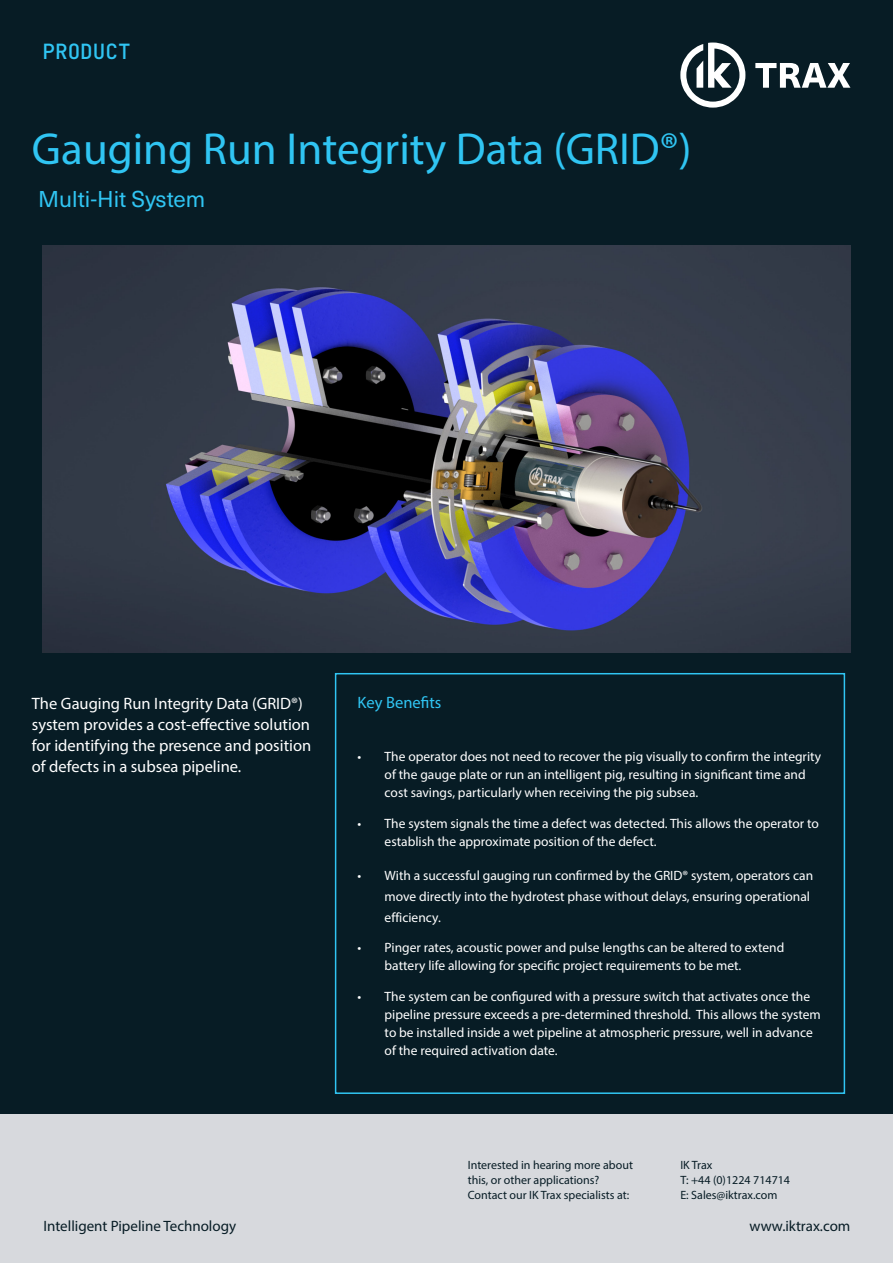
<style>
.page{position:relative;width:893px;height:1263px;background:#071c25}
.page>*{position:absolute;margin:0;border:0;box-sizing:border-box;transform-origin:0 0}
.t1{font:45px "Myriad Pro";color:#30c5f3}
.t2{font:22.5px "Neue Haas Unica W1 G";color:#30c5f3}
.t3{font:21px "Jet Brains Mono";color:#30c5f3}
.t4{font:16.5px/21px "Myriad Pro";color:#fff}
.t5{font:16.5px "Myriad Pro";color:#30c5f3}
.t6{font:15px "Myriad Pro";color:#071c25}
.t7{font:13.5px/18px "Myriad Pro";color:#fff}
.t8{font:12px/15px "Myriad Pro";color:#071c25}
</style>
<div class="page">
<img style="left:43px;top:246px;width:807px;height:407px">
<svg style="left:755px;top:63px;width:95px;height:25px"></svg>
<svg style="left:680px;top:43px;width:65px;height:65px"></svg>
<div style="left:0;top:1114px;width:893px;height:149px;background:#d7d9dd"></div>
<div style="left:335px;top:673px;width:510px;height:421px;border:2px solid #30c5f3"></div>
<p class="t3" style="left:43px;top:37px;width:90px">PRODUCT</p>
<p class="t1" style="left:32px;top:121px;width:661px">Gauging Run Integrity Data (GRID®)</p>
<p class="t2" style="left:38px;top:183px;width:169px">Multi-Hit System</p>
<p class="t4" style="left:32px;top:693px;width:281px">The Gauging Run Integrity Data (GRID®) system provides a cost-effective solution for identifying the presence and position of defects in a subsea pipeline.</p>
<p class="t5" style="left:358px;top:692px;width:85px">Key Benefits</p>
<p class="t7" style="left:385px;top:747px;width:438px;text-indent:-27px">• The operator does not need to recover the pig visually to confirm the integrity of the gauge plate or run an intelligent pig, resulting in significant time and cost savings, particularly when receiving the pig subsea.</p>
<p class="t7" style="left:385px;top:814px;width:436px;text-indent:-27px">• The system signals the time a defect was detected. This allows the operator to establish the approximate position of the defect.</p>
<p class="t7" style="left:385px;top:864px;width:430px;line-height:21px;text-indent:-27px">• With a successful gauging run confirmed by the GRID® system, operators can move directly into the hydrotest phase without delays, ensuring operational efficiency.</p>
<p class="t7" style="left:385px;top:939px;width:401px;text-indent:-27px">• Pinger rates, acoustic power and pulse lengths can be altered to extend battery life allowing for specific project requirements to be met.</p>
<p class="t7" style="left:385px;top:987px;width:438px;text-indent:-27px">• The system can be configured with a pressure switch that activates once the pipeline pressure exceeds a pre-determined threshold. This allows the system to be installed inside a wet pipeline at atmospheric pressure, well in advance of the required activation date.</p>
<p class="t8" style="left:468px;top:1157px;width:167px">Interested in hearing more about this, or other applications?</p>
<p class="t8" style="left:468px;top:1187px;width:163px">Contact our IK Trax specialists at:</p>
<p class="t8" style="left:680px;top:1157px;width:34px">IK Trax</p>
<p class="t8" style="left:680px;top:1172px;width:111px">T: +44 (0)1224 714714</p>
<p class="t8" style="left:680px;top:1187px;width:99px">E: Sales@iktrax.com</p>
<p class="t6" style="left:43px;top:1217px;width:194px">Intelligent Pipeline Technology</p>
<p class="t6" style="left:749px;top:1217px;width:102px">www.iktrax.com</p>
</div>
